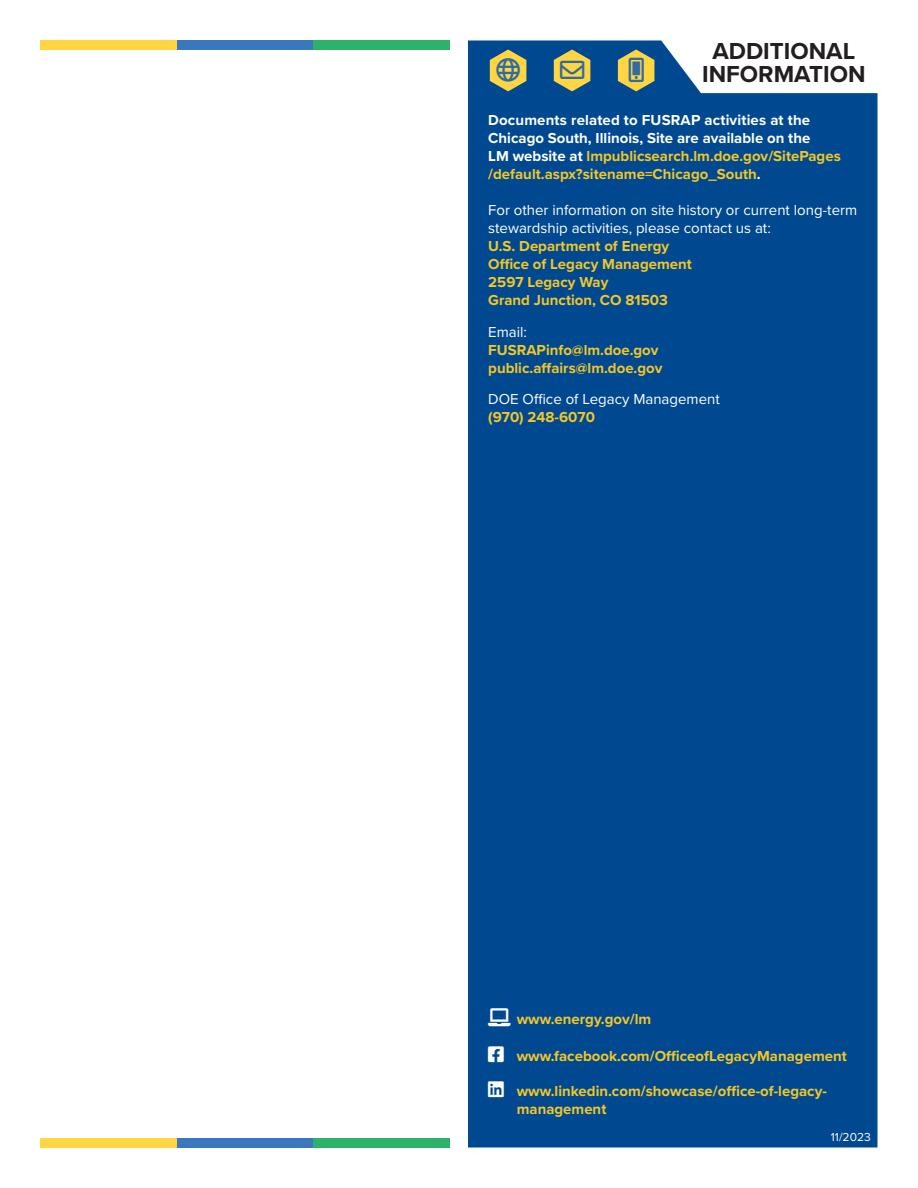
<style>
.page{position:relative;width:918px;height:1188px;background:#fff}
.page>*{position:absolute;margin:0;border:0;box-sizing:border-box;transform-origin:0 0}
.t1{font:24.3px "Font Awesome 5 Pro";color:#316ba3}
.Hours_Contact_Headers{font:700 24px "Proxima Nova";color:#231f20}
.Body_Text_-_ProximaNovaRegular{font:15px/18px "Proxima Nova";color:#fff}
.Hours_Contact_Body_Text{font:700 15px/18px "Proxima Nova";color:#fff}
.Body_Text_-_ProximaNovaRegular-2{font:700 15px/18px "Proxima Nova";color:#f3c727}
.Hours_Contact_Body_Text-2{font:15px "Proxima Nova";color:#fff}
.Date{font:12px "Proxima Nova";color:#fff}
.s1{color:#f3c727}
.s2{font-weight:700;color:#f3c727}
.s3{color:#fff}
</style>
<div class="page">
<div style="left:468px;top:40px;width:409px;height:1108px;background:#004990"></div>
<div style="left:40px;top:1138px;width:137px;height:10px;background:#ffd642"></div>
<div style="left:177px;top:1138px;width:137px;height:10px;background:#3978bd"></div>
<div style="left:314px;top:1138px;width:136px;height:10px;background:#2cb369"></div>
<div style="left:40px;top:40px;width:137px;height:10px;background:#ffd642"></div>
<div style="left:177px;top:40px;width:137px;height:10px;background:#3978bd"></div>
<div style="left:314px;top:40px;width:136px;height:10px;background:#2cb369"></div>
<svg style="left:488px;top:1008px;width:23px;height:18px"></svg>
<svg style="left:488px;top:1047px;width:16px;height:15px"></svg>
<svg style="left:488px;top:1081px;width:16px;height:16px"></svg>
<svg style="left:554px;top:50px;width:36px;height:41px"></svg>
<svg style="left:618px;top:50px;width:36px;height:41px"></svg>
<svg style="left:490px;top:50px;width:36px;height:41px"></svg>
<p class="Hours_Contact_Headers" style="left:712px;top:34px;width:144px">ADDITIONAL</p>
<p class="t1" style="left:560px;top:57px;width:26px">■❖●□</p>
<p class="Hours_Contact_Headers" style="left:702px;top:56px;width:165px">INFORMATION</p>
<p class="Hours_Contact_Body_Text" style="left:488px;top:111px;width:354px">Documents related to FUSRAP activities at the Chicago South, Illinois, Site are available on the<br>LM website at <span class="s1">lmpublicsearch.lm.doe.gov/SitePages /default.aspx?sitename=Chicago_South</span>.</p>
<p class="Body_Text_-_ProximaNovaRegular" style="left:488px;top:201px;width:370px">For other information on site history or current long-term stewardship activities, please contact us at:<br><span class="s2">U.S. Department of Energy<br>Office of Legacy Management<br>2597 Legacy Way<br>Grand Junction, CO 81503</span></p>
<p class="Hours_Contact_Body_Text-2" style="left:488px;top:321px;width:40px">Email:</p>
<p class="Body_Text_-_ProximaNovaRegular-2" style="left:488px;top:340px;width:176px">FUSRAPinfo@lm.doe.gov public.affairs@lm.doe.gov</p>
<p class="Body_Text_-_ProximaNovaRegular" style="left:488px;top:390px;width:233px">DOE Office of Legacy Management <span class="s2">(970) 248-6070</span></p>
<p class="Body_Text_-_ProximaNovaRegular-2" style="left:517px;top:1009px;width:136px">www.energy.gov/lm</p>
<p class="Body_Text_-_ProximaNovaRegular-2" style="left:488px;top:1047px;width:360px"><span class="s3">□□▲❑◆</span> www.facebook.com/OfficeofLegacyManagement</p>
<p class="Body_Text_-_ProximaNovaRegular-2" style="left:517px;top:1081px;width:312px">www.linkedin.com/showcase/office-of-legacy&shy;management</p>
<p class="Date" style="left:831px;top:1128px;width:41px">11/2023</p>
</div>
